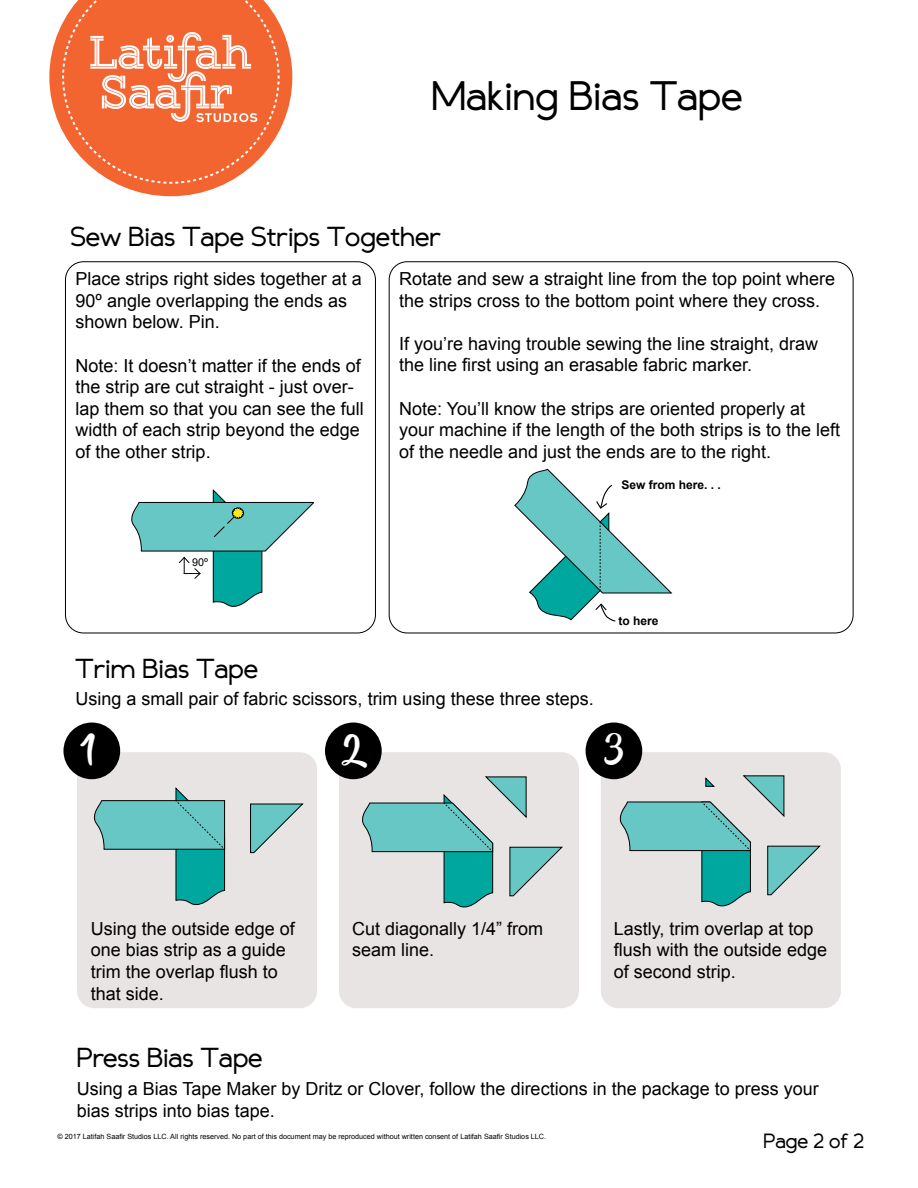
<style>
.page{position:relative;width:918px;height:1188px;background:#fff}
.page>*{position:absolute;margin:0;border:0;box-sizing:border-box;transform-origin:0 0}
.t1{font:36px "Compass";color:#000}
.t2{font:36px "Beyond The Mountains";color:#fff}
.t3{font:24px "Compass";color:#000}
.t4{font:18px/21.6px "Arial";color:#000}
.t5{font:18px "Compass";color:#000}
.t6{font:700 12px "Arial";color:#000}
.t7{font:10.8px "Arial";color:#000}
.t8{font:7.2px "Arial";color:#000}
</style>
<div class="page">
<div style="left:76px;top:751px;width:242px;height:258px;background:#e7e4e3;border-radius:18px"></div>
<div style="left:76px;top:751px;width:243px;height:259px;border:2px solid #fff;border-radius:18px"></div>
<div style="left:338px;top:751px;width:242px;height:258px;background:#e7e4e3;border-radius:18px"></div>
<div style="left:338px;top:751px;width:242px;height:259px;border:2px solid #fff;border-radius:18px"></div>
<div style="left:600px;top:751px;width:242px;height:258px;background:#e7e4e3;border-radius:18px"></div>
<div style="left:599px;top:751px;width:243px;height:259px;border:2px solid #fff;border-radius:18px"></div>
<div style="left:325px;top:723px;width:57px;height:56px;background:#000;border-radius:50%"></div>
<div style="left:586px;top:723px;width:56px;height:56px;background:#000;border-radius:50%"></div>
<div style="left:63px;top:723px;width:57px;height:56px;background:#000;border-radius:50%"></div>
<svg style="left:362px;top:776px;width:200px;height:132px"></svg>
<svg style="left:619px;top:775px;width:201px;height:132px"></svg>
<svg style="left:94px;top:788px;width:131px;height:118px"></svg>
<svg style="left:250px;top:804px;width:53px;height:49px"></svg>
<div style="left:65px;top:261px;width:311px;height:372px;border:1px solid #000;border-radius:18px"></div>
<svg style="left:131px;top:489px;width:183px;height:118px"></svg>
<svg style="left:514px;top:469px;width:158px;height:153px"></svg>
<svg style="left:49px;top:26px;width:243px;height:170px"></svg>
<svg style="left:61px;top:0;width:220px;height:185px"></svg>
<h1 class="t1" style="left:432px;top:68px;width:313px">Making Bias Tape</h1>
<h2 class="t3" style="left:70px;top:218px;width:372px">Sew Bias Tape Strips Together</h2>
<p class="t4" style="left:76px;top:268px;width:288px">Place strips right sides together at a<br>90º angle overlapping the ends as shown below. Pin.</p>
<p class="t4" style="left:76px;top:355px;width:290px">Note: It doesn’t matter if the ends of the strip are cut straight - just over&shy;lap them so that you can see the full width of each strip beyond the edge of the other strip.</p>
<p class="t7" style="left:192px;top:555px;width:17px">90º</p>
<h2 class="t3" style="left:76px;top:650px;width:184px">Trim Bias Tape</h2>
<p class="t4" style="left:399px;top:268px;width:438px">Rotate and sew a straight line from the top point where the strips cross to the bottom point where they cross.</p>
<p class="t4" style="left:399px;top:333px;width:421px">If you’re having trouble sewing the line straight, draw the line first using an erasable fabric marker.</p>
<p class="t4" style="left:399px;top:398px;width:443px">Note: You’ll know the strips are oriented properly at your machine if the length of the both strips is to the left of the needle and just the ends are to the right.</p>
<p class="t6" style="left:621px;top:477px;width:101px">Sew from here. . .</p>
<p class="t6" style="left:619px;top:613px;width:42px">to here</p>
<p class="t4" style="left:76px;top:688px;width:520px">Using a small pair of fabric scissors, trim using these three steps.</p>
<h1 class="t2" style="left:80px;top:731px;width:17px">1</h1>
<h1 class="t2" style="left:342px;top:731px;width:27px">2</h1>
<h1 class="t2" style="left:605px;top:731px;width:22px">3</h1>
<p class="t4" style="left:91px;top:918px;width:206px">Using the outside edge of one bias strip as a guide trim the overlap flush to that side.</p>
<h2 class="t3" style="left:77px;top:1039px;width:187px">Press Bias Tape</h2>
<p class="t4" style="left:352px;top:918px;width:193px">Cut diagonally 1/4” from seam line.</p>
<p class="t4" style="left:614px;top:918px;width:215px">Lastly, trim overlap at top flush with the outside edge of second strip.</p>
<p class="t4" style="left:77px;top:1079px;width:743px">Using a Bias Tape Maker by Dritz or Clover, follow the directions in the package to press your bias strips into bias tape.</p>
<p class="t8" style="left:57px;top:1132px;width:490px">© 2017 Latifah Saafir Studios LLC. All rights reserved. No part of this document may be reproduced without written consent of Latifah Saafir Studios LLC.</p>
<p class="t5" style="left:763px;top:1128px;width:102px">Page 2 of 2</p>
</div>
